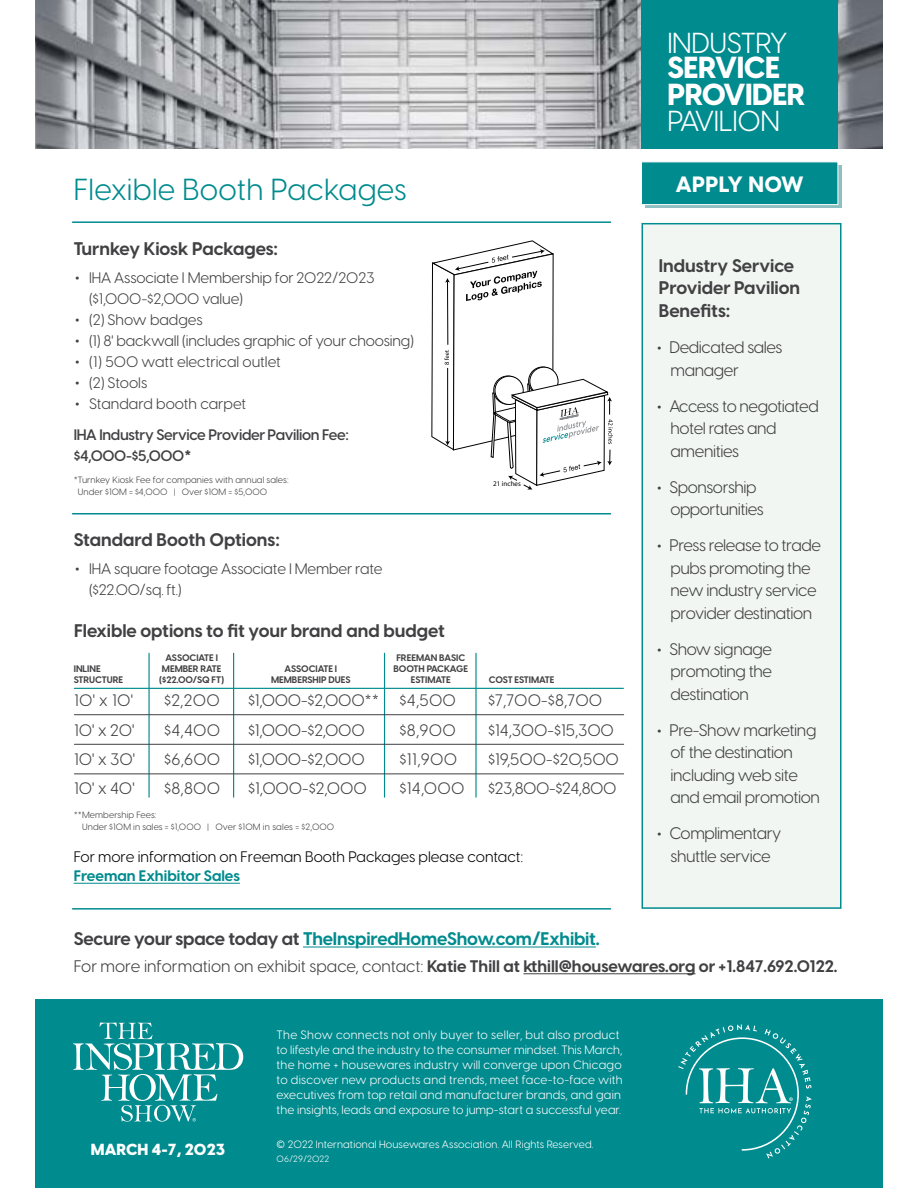
<style>
.page{position:relative;width:918px;height:1188px;background:#fff}
.page>*{position:absolute;margin:0;border:0;box-sizing:border-box;transform-origin:0 0}
.t1{font:30px "Visby CF";letter-spacing:.01em;color:#008b8e}
.t2{font:800 30px/27px "Visby CF";letter-spacing:-.015em;color:#fff}
.t3{font:28.5px "Visby CF";letter-spacing:-.015em;color:#fff}
.t4{font:800 21.9px "Visby CF";letter-spacing:.02em;color:#fff}
.t5{font:700 18px/22.5px "Visby CF";color:#414042}
.t6{font:700 18px "Visby CF";letter-spacing:-.01em;color:#008b8e}
.t7{font:16.5px/22.5px "Visby CF";letter-spacing:-.025em;color:#414042}
.t8{font:700 16.5px "Visby CF";color:#414042}
.t9{font:16.35px "Visby CF";color:#414042}
.t10{font:16.35px "Visby CF";letter-spacing:-.02em;color:#414042}
.t11{font:16.35px "Visby CF";letter-spacing:-.03em;color:#414042}
.t12{font:800 15.9px "Visby CF";letter-spacing:.01em;color:#fff}
.t13{font:15px/21px "Visby CF";letter-spacing:-.01em;color:#414042}
.t14{font:600 15px/31.5px "Visby CF";letter-spacing:-.02em;color:#414042}
.t15{font:15px "Visby CF";color:#000}
.t16{font:700 15px "Visby CF";color:#008b8e}
.t17{font:12px/15px "Visby CF";letter-spacing:.01em;color:#fff}
.t18{font:10.5px "Visby CF";letter-spacing:.01em;color:#fff}
.t19{font:700 9.3px/11.2px "Visby CF";color:#414042;text-align:center}
.t20{font:9px/12px "Visby CF";letter-spacing:.01em;color:#414042}
.t21{font:9px "Visby CF";letter-spacing:.01em;color:#fff}
.t22{font:7.05px "Myriad Pro";color:#000}
.s1{font-size:39px}
.s2{font-weight:400;font-size:39px}
.s3{font-weight:400}
.s4{color:#414042}
</style>
<div class="page">
<div style="left:642px;top:223px;width:199px;height:686px;background:#f2f6f3;border:2px solid #008b8e"></div>
<img style="left:35px;top:0;width:848px;height:149px">
<div style="left:35px;top:999px;width:848px;height:189px;background:#008b8e"></div>
<svg style="left:678px;top:1024px;width:134px;height:135px"></svg>
<svg style="left:73px;top:1023px;width:170px;height:99px"></svg>
<hr style="left:523px;top:973px;width:173px;height:1px;background:#414042">
<hr style="left:303px;top:947px;width:293px;height:1px;background:#008b8e">
<hr style="left:148px;top:653px;width:2px;height:144px;background:#008b8e">
<hr style="left:233px;top:653px;width:1px;height:144px;background:#008b8e">
<hr style="left:384px;top:653px;width:1px;height:144px;background:#008b8e">
<hr style="left:475px;top:653px;width:2px;height:144px;background:#008b8e">
<hr style="left:74px;top:714px;width:550px;height:1px;background:#414042">
<hr style="left:74px;top:744px;width:550px;height:1px;background:#414042">
<hr style="left:74px;top:774px;width:550px;height:1px;background:#414042">
<hr style="left:74px;top:688px;width:549px;height:1px;background:#008b8e">
<hr style="left:73px;top:513px;width:538px;height:1px;background:#008b8e">
<hr style="left:73px;top:908px;width:538px;height:2px;background:#008b8e">
<hr style="left:73px;top:221px;width:538px;height:2px;background:#008b8e">
<div style="left:645px;top:165px;width:196px;height:43px;background:#8ebfc1"></div>
<div style="left:641px;top:162px;width:197px;height:43px;background:#008b8e;border:1px solid #fff"></div>
<svg style="left:431px;top:240px;width:182px;height:250px"></svg>
<hr style="left:74px;top:883px;width:166px;height:1px;background:#008b8e">
<div style="left:642px;top:0;width:196px;height:149px;background:#008b8e"></div>
<h1 class="t1" style="left:74px;top:166px;width:335px">Flexible Booth Packages</h1>
<h3 class="t5" style="left:74px;top:236px;width:206px">Turnkey Kiosk Packages:</h3>
<p class="t13" style="left:89px;top:266px;width:287px;text-indent:-15px"><span class="s1">•</span> IHA Associate I Membership for 2022/2023 ($1,000-$2,000 value)</p>
<p class="t13" style="left:74px;top:308px;width:131px"><span class="s1">•</span> (2) Show badges</p>
<p class="t13" style="left:74px;top:329px;width:342px"><span class="s1">•</span> (1) 8' backwall (includes graphic of your choosing)</p>
<p class="t13" style="left:74px;top:350px;width:209px"><span class="s1">•</span> (1) 500 watt electrical outlet</p>
<p class="t13" style="left:74px;top:371px;width:75px"><span class="s1">•</span> (2) Stools</p>
<p class="t14" style="left:74px;top:387px;width:277px"><span class="s2">•</span> <span class="s3">Standard booth carpet<br></span>IHA Industry Service Provider Pavilion Fee:</p>
<p class="t14" style="left:74px;top:439px;width:119px">$4,000-$5,000*</p>
<p class="t20" style="left:78px;top:473px;width:212px;text-indent:-4px">*Turnkey Kiosk Fee for companies with annual sales:<br>Under $10M = $4,000 | Over $10M = $5,000</p>
<h3 class="t5" style="left:74px;top:527px;width:208px">Standard Booth Options:</h3>
<p class="t13" style="left:89px;top:557px;width:295px;text-indent:-15px"><span class="s1">•</span> IHA square footage Associate I Member rate ($22.00/sq. ft.)</p>
<h3 class="t5" style="left:74px;top:618px;width:372px">Flexible options to fit your brand and budget</h3>
<p class="t19" style="left:74px;top:663px;width:51px;text-align:left">INLINE<br>STRUCTURE</p>
<p class="t19" style="left:159px;top:652px;width:66px">ASSOCIATE I<br>MEMBER RATE ($22.00/SQ FT)</p>
<p class="t19" style="left:271px;top:663px;width:81px">ASSOCIATE I<br>MEMBERSHIP DUES</p>
<p class="t19" style="left:394px;top:652px;width:76px">FREEMAN BASIC<br>BOOTH PACKAGE<br>ESTIMATE</p>
<p class="t22" style="left:493px;top:479px;width:29px">21 inches</p>
<p class="t19" style="left:489px;top:674px;width:67px">COST ESTIMATE</p>
<h3 class="t9" style="left:74px;top:688px;width:61px">10' x 10'</h3>
<h3 class="t9" style="left:164px;top:688px;width:57px">$2,200</h3>
<h3 class="t10" style="left:248px;top:688px;width:210px">$1,000-$2,000** $4,500</h3>
<h3 class="t9" style="left:488px;top:688px;width:116px">$7,700-$8,700</h3>
<h3 class="t9" style="left:74px;top:718px;width:62px">10' x 20'</h3>
<h3 class="t9" style="left:164px;top:718px;width:58px">$4,400</h3>
<h3 class="t9" style="left:248px;top:718px;width:118px">$1,000-$2,000</h3>
<h3 class="t9" style="left:400px;top:718px;width:58px">$8,900</h3>
<h3 class="t9" style="left:488px;top:718px;width:127px">$14,300-$15,300</h3>
<h3 class="t9" style="left:74px;top:747px;width:62px">10' x 30'</h3>
<h3 class="t9" style="left:164px;top:747px;width:58px">$6,600</h3>
<h3 class="t9" style="left:248px;top:747px;width:118px">$1,000-$2,000</h3>
<h3 class="t9" style="left:400px;top:747px;width:59px">$11,900</h3>
<h3 class="t9" style="left:488px;top:747px;width:132px">$19,500-$20,500</h3>
<h3 class="t9" style="left:74px;top:776px;width:62px">10' x 40'</h3>
<h3 class="t9" style="left:164px;top:776px;width:58px">$8,800</h3>
<h3 class="t9" style="left:248px;top:776px;width:120px">$1,000-$2,000</h3>
<h3 class="t9" style="left:400px;top:776px;width:66px">$14,000</h3>
<h3 class="t11" style="left:488px;top:776px;width:130px">$23,800-$24,800</h3>
<p class="t20" style="left:82px;top:808px;width:254px;text-indent:-8px">**Membership Fees:<br>Under $10M in sales = $1,000 | Over $10M in sales = $2,000</p>
<p class="t15" style="left:74px;top:845px;width:451px">For more information on Freeman Booth Packages please contact:</p>
<p class="t16" style="left:74px;top:865px;width:168px">Freeman Exhibitor Sales</p>
<h3 class="t6" style="left:74px;top:925px;width:528px"><span class="s4">Secure your space today at</span> TheInspiredHomeShow.com/Exhibit.</h3>
<h2 class="t3" style="left:667px;top:21px;width:122px">INDUSTRY</h2>
<h1 class="t2" style="left:667px;top:52px;width:140px">SERVICE<br>PROVIDER</h1>
<h2 class="t3" style="left:667px;top:99px;width:114px">PAVILION</h2>
<h3 class="t4" style="left:676px;top:167px;width:130px">APPLY NOW</h3>
<h3 class="t5" style="left:659px;top:253px;width:143px">Industry Service<br>Provider Pavilion<br>Benefits:</h3>
<h3 class="t7" style="left:671px;top:335px;width:113px;text-indent:-15px"><span class="s1">•</span> Dedicated sales manager</h3>
<h3 class="t7" style="left:671px;top:394px;width:150px;text-indent:-15px"><span class="s1">•</span> Access to negotiated hotel rates and amenities</h3>
<h3 class="t7" style="left:671px;top:475px;width:95px;text-indent:-15px"><span class="s1">•</span> Sponsorship opportunities</h3>
<h3 class="t7" style="left:671px;top:533px;width:152px;text-indent:-15px"><span class="s1">•</span> Press release to trade pubs promoting the new industry service provider destination</h3>
<h3 class="t7" style="left:671px;top:637px;width:103px;text-align:justify;text-indent:-15px"><span class="s1">•</span> Show signage promoting the destination</h3>
<h3 class="t7" style="left:671px;top:718px;width:151px;text-indent:-15px"><span class="s1">•</span> Pre-Show marketing of the destination including web site and email promotion</h3>
<h3 class="t7" style="left:656px;top:821px;width:127px;text-align:center"><span class="s1">•</span> Complimentary shuttle service</h3>
<h3 class="t8" style="left:74px;top:953px;width:765px"><span class="s3">For more information on exhibit space, contact:</span> Katie Thill at kthill@housewares.org or +1.847.692.0122.</h3>
<h3 class="t12" style="left:91px;top:1137px;width:136px">MARCH 4-7, 2023</h3>
<p class="t17" style="left:277px;top:1027px;width:348px">The Show connects not only buyer to seller, but also product to lifestyle and the industry to the consumer mindset. This March, the home + housewares industry will converge upon Chicago to discover new products and trends, meet face-to-face with executives from top retail and manufacturer brands, and gain the insights, leads and exposure to jump-start a successful year.</p>
<p class="t18" style="left:277px;top:1137px;width:318px">© 2022 International Housewares Association. All Rights Reserved.</p>
<p class="t21" style="left:277px;top:1152px;width:54px">06/29/2022</p>
</div>
